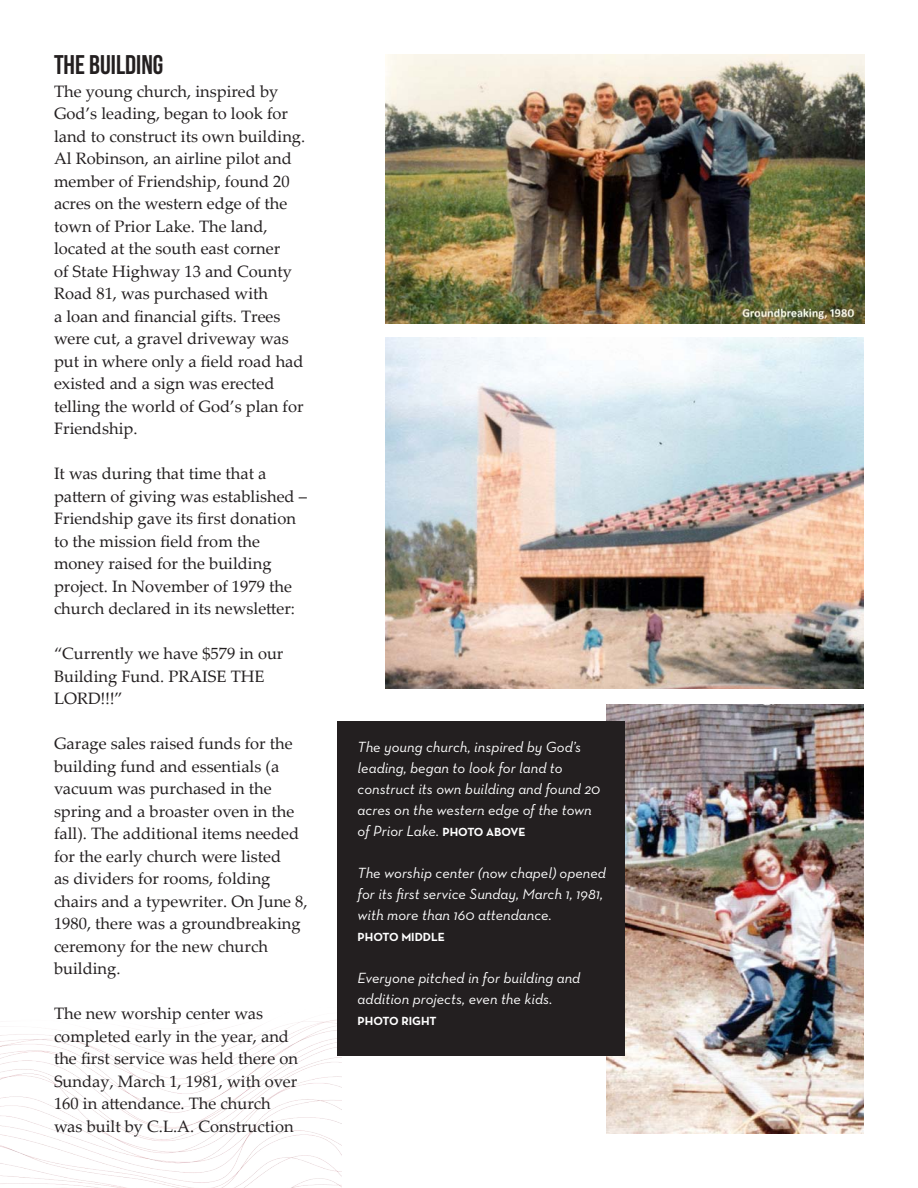
<style>
.page{position:relative;width:918px;height:1188px;background:#fff}
.page>*{position:absolute;margin:0;border:0;box-sizing:border-box;transform-origin:0 0}
.t1{font:700 27px "Bebas Neue";color:#231f20}
.t2{font:16.5px/22.5px "Palatino Linotype";color:#231f20}
.t3{font:italic 15px/21px "Neutra Text";color:#fff}
.t4{font:700 12px "Neutra Text";color:#fff}
.s1{font-weight:700;font-style:normal;font-size:12px}
</style>
<div class="page">
<img style="left:0;top:1019px;width:342px;height:169px">
<img style="left:385px;top:54px;width:479px;height:269px">
<img style="left:385px;top:338px;width:479px;height:350px">
<img style="left:606px;top:704px;width:258px;height:430px">
<div style="left:337px;top:721px;width:288px;height:335px;background:#231f20"></div>
<p class="t1" style="left:54px;top:50px;width:111px">THE BUILDING</p>
<p class="t2" style="left:54px;top:79px;width:253px">The young church, inspired by<br>God’s leading, began to look for land to construct its own building.<br>Al Robinson, an airline pilot and member of Friendship, found 20 acres on the western edge of the town of Prior Lake. The land, located at the south east corner<br>of State Highway 13 and County<br>Road 81, was purchased with<br>a loan and financial gifts. Trees were cut, a gravel driveway was put in where only a field road had existed and a sign was erected telling the world of God’s plan for<br>Friendship.</p>
<p class="t2" style="left:54px;top:462px;width:255px">It was during that time that a pattern of giving was established –<br>Friendship gave its first donation to the mission field from the money raised for the building project. In November of 1979 the church declared in its newsletter:</p>
<p class="t2" style="left:54px;top:642px;width:231px">“Currently we have $579 in our<br>Building Fund. PRAISE THE<br>LORD!!!”</p>
<p class="t2" style="left:54px;top:732px;width:255px">Garage sales raised funds for the building fund and essentials (a vacuum was purchased in the spring and a broaster oven in the fall). The additional items needed for the early church were listed<br>as dividers for rooms, folding chairs and a typewriter. On June 8,<br>1980, there was a groundbreaking ceremony for the new church building.</p>
<p class="t2" style="left:54px;top:1002px;width:246px">The new worship center was completed early in the year, and the first service was held there on<br>Sunday, March 1, 1981, with over<br>160 in attendance. The church was built by C.L.A. Construction</p>
<p class="t3" style="left:358px;top:736px;width:244px">The young church, inspired by God’s leading, began to look for land to construct its own building and found 20 acres on the western edge of the town of Prior Lake. <span class="s1">PHOTO ABOVE</span></p>
<p class="t3" style="left:358px;top:862px;width:250px">The worship center (now chapel) opened for its first service Sunday, March 1, 1981, with more than 160 attendance.</p>
<p class="t4" style="left:358px;top:930px;width:89px">PHOTO MIDDLE</p>
<p class="t3" style="left:358px;top:967px;width:224px">Everyone pitched in for building and addition projects, even the kids.</p>
<p class="t4" style="left:358px;top:1014px;width:81px">PHOTO RIGHT</p>
</div>
